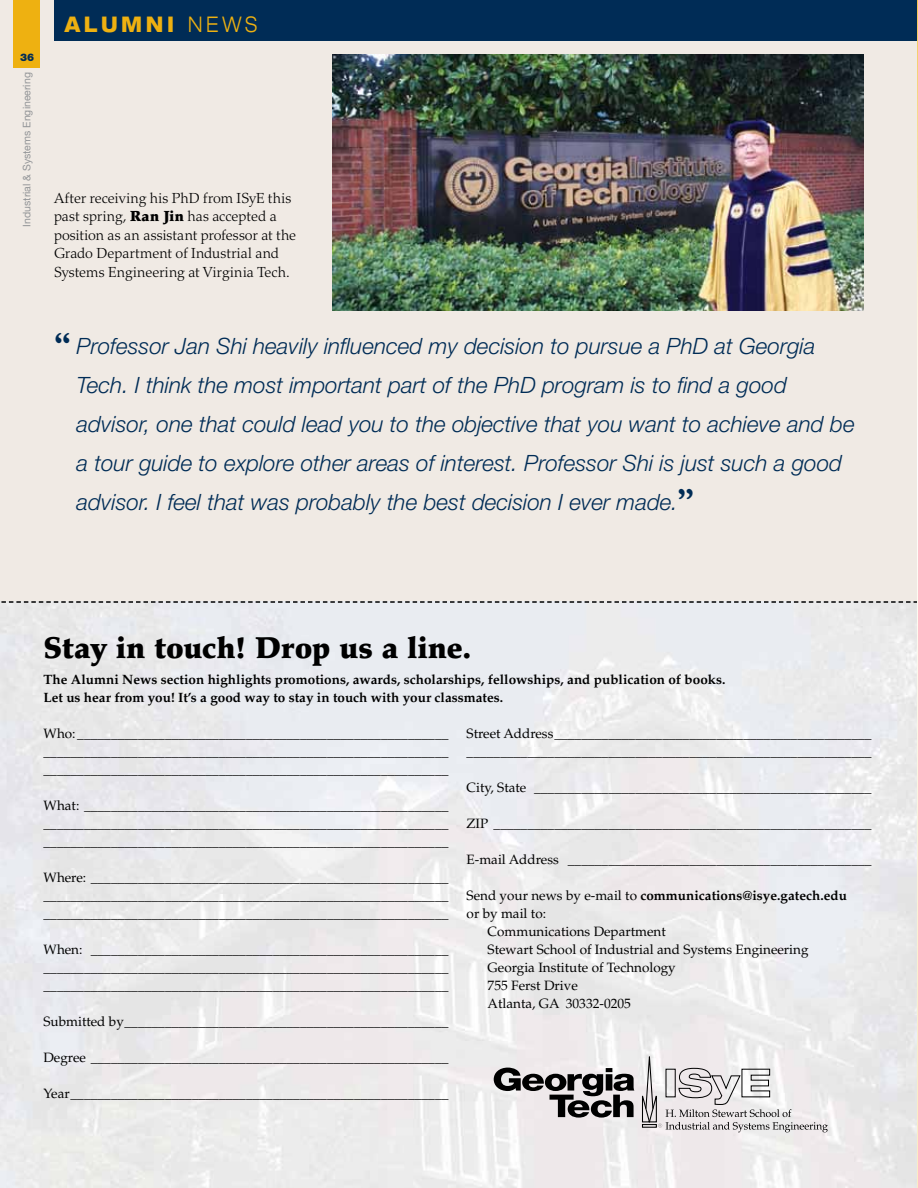
<style>
.page{position:relative;width:918px;height:1188px;background:#fff}
.page>*{position:absolute;margin:0;border:0;box-sizing:border-box;transform-origin:0 0}
.t1{font:900 30px "Palatino LT Std";letter-spacing:-.005em;color:#000}
.t2{font:italic 300 22.5px/39px "Helvetica Neue LT Std";color:#002c56}
.t3{font:800 expanded 21.6px "Helvetica Neue LT Std";letter-spacing:.195em;color:#eeb111;scale:.83 1}
.t4{font:300 14.55px/18.5px "Palatino LT Std";color:#000}
.t5{font:13.5px/18px "Palatino LT Std";color:#000;text-align:justify}
.t6{font:700 13.5px/18px "Palatino LT Std";color:#000}
.t7{font:10.5px "Helvetica Neue LT Std";color:#939598}
.t8{font:900 10.5px "Helvetica Neue LT Std";color:#002c56}
.s1{font-weight:300}
.s2{font-weight:900}
.s3{font-family:"Garamond";font-weight:700;font-style:normal;font-size:33px}
.s4{font-weight:400}
</style>
<div class="page">
<div style="left:0;top:0;width:918px;height:604px;background:#f0eae4"></div>
<img style="left:0;top:603px;width:917px;height:585px">
<svg style="left:494px;top:1068px;width:140px;height:50px;background:#928f90"></svg>
<svg style="left:641px;top:1054px;width:187px;height:78px"></svg>
<svg style="left:1px;top:601px;width:916px;height:2px"></svg>
<div style="left:54px;top:0;width:864px;height:41px;background:#002c56"></div>
<img style="left:333px;top:54px;width:531px;height:256px">
<svg style="left:917px;top:0;width:1px;height:1188px"></svg>
<svg style="left:917px;top:148px;width:1px;height:71px"></svg>
<div style="left:14px;top:0;width:26px;height:68px;background:#eeb111"></div>
<p class="t8" style="left:20px;top:51px;width:16px">36</p>
<p class="t7" style="left:20px;top:227px;width:156px;rotate:-90deg">Industrial &amp; Systems Engineering</p>
<h3 class="t3" style="left:65px;top:10px;width:233px">ALUMNI <span class="s1">NEWS</span></h3>
<p class="t4" style="left:54px;top:189px;width:244px">After receiving his PhD from ISyE this past spring, <span class="s2">Ran Jin</span> has accepted a position as an assistant professor at the Grado Department of Industrial and Systems Engineering at Virginia Tech.</p>
<p class="t2" style="left:76px;top:326px;width:780px;text-indent:-22px"><span class="s3">“</span> Professor Jan Shi heavily influenced my decision to pursue a PhD at Georgia Tech. I think the most important part of the PhD program is to find a good advisor, one that could lead you to the objective that you want to achieve and be a tour guide to explore other areas of interest. Professor Shi is just such a good advisor. I feel that was probably the best decision I ever made.<span class="s3">”</span></p>
<h1 class="t1" style="left:44px;top:630px;width:429px">Stay in touch! Drop us a line.</h1>
<p class="t6" style="left:44px;top:671px;width:683px">The Alumni News section highlights promotions, awards, scholarships, fellowships, and publication of books.<br>Let us hear from you! It’s a good way to stay in touch with your classmates.</p>
<p class="t5" style="left:44px;top:725px;width:406px">Who:_______________________________________________________ ____________________________________________________________ ____________________________________________________________</p>
<p class="t5" style="left:44px;top:797px;width:406px">What: ______________________________________________________ ____________________________________________________________ ____________________________________________________________</p>
<p class="t5" style="left:44px;top:869px;width:406px">Where: _____________________________________________________ ____________________________________________________________ ____________________________________________________________</p>
<p class="t5" style="left:44px;top:941px;width:406px">When: _____________________________________________________ ____________________________________________________________ ____________________________________________________________</p>
<p class="t5" style="left:44px;top:1013px;width:406px">Submitted by________________________________________________</p>
<p class="t5" style="left:44px;top:1049px;width:406px">Degree _____________________________________________________</p>
<p class="t5" style="left:44px;top:1085px;width:406px">Year________________________________________________________</p>
<p class="t5" style="left:467px;top:725px;width:407px">Street Address_______________________________________________ ____________________________________________________________</p>
<p class="t5" style="left:467px;top:779px;width:407px">City, State __________________________________________________</p>
<p class="t5" style="left:467px;top:815px;width:406px">ZIP ________________________________________________________</p>
<p class="t5" style="left:467px;top:851px;width:406px">E-mail Address _____________________________________________</p>
<p class="t6" style="left:467px;top:887px;width:382px"><span class="s4">Send your news by e-mail to</span> communications@isye.gatech.edu</p>
<p class="t5" style="left:467px;top:905px;width:81px">or by mail to:</p>
<p class="t5" style="left:488px;top:923px;width:180px">Communications Department</p>
<p class="t5" style="left:488px;top:941px;width:322px">Stewart School of Industrial and Systems Engineering</p>
<p class="t5" style="left:488px;top:959px;width:190px">Georgia Institute of Technology</p>
<p class="t5" style="left:488px;top:977px;width:92px">755 Ferst Drive</p>
<p class="t5" style="left:488px;top:995px;width:145px">Atlanta, GA 30332-0205</p>
</div>
